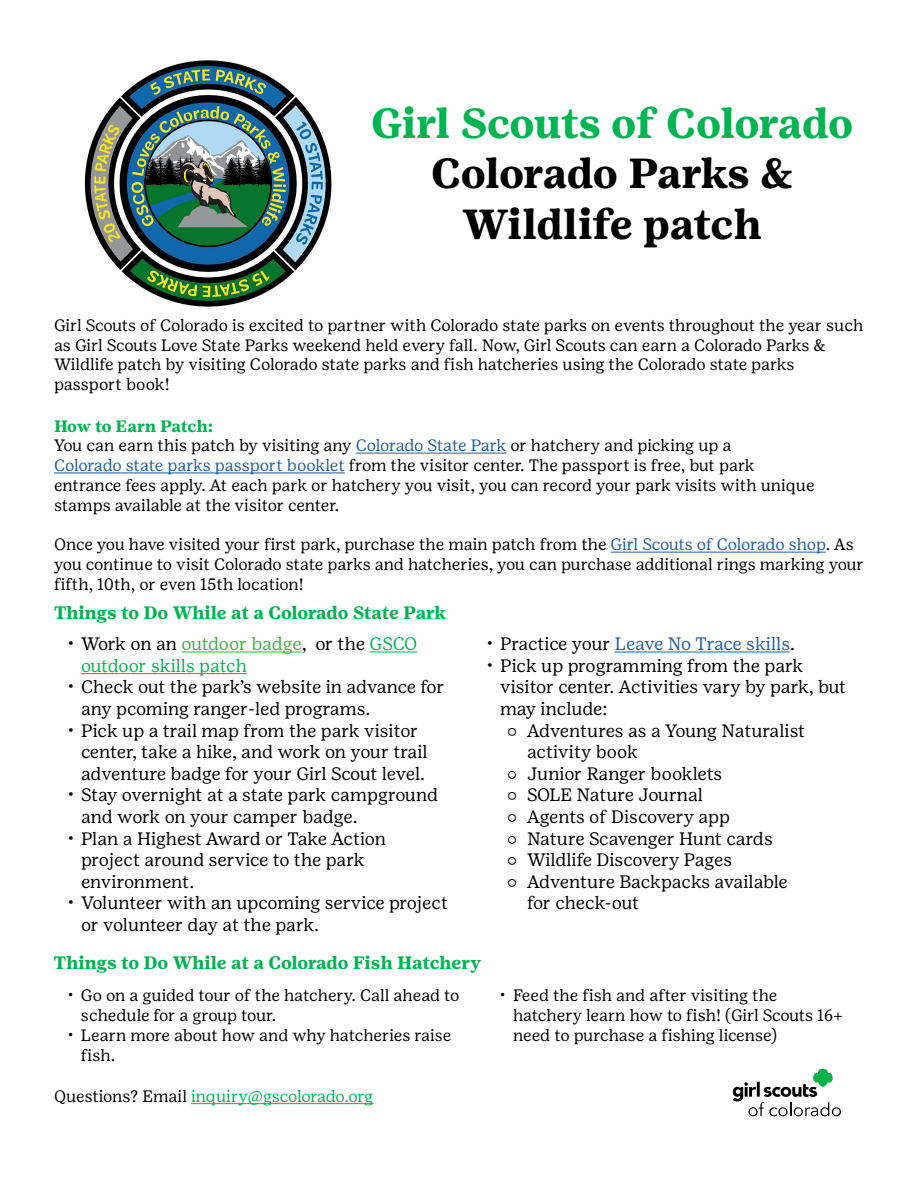
<style>
.page{position:relative;width:918px;height:1188px;background:#fff}
.page>*{position:absolute;margin:0;border:0;box-sizing:border-box;transform-origin:0 0}
.t1{font:700 42px/50.4px "Girl Scout Text";letter-spacing:-.02em;color:#000;text-align:center}
.t2{font:700 42px "Girl Scout Text";letter-spacing:-.02em;color:#00b451}
.t3{font:18px/21.6px "Girl Scout Text";letter-spacing:-.01em;color:#000}
.t4{font:700 18px "Girl Scout Text";letter-spacing:-.02em;color:#00b451}
.t5{font:18px/21.6px "Girl Scout Text";letter-spacing:-.02em;color:#00b451}
.t6{font:18px "Girl Scout Text";letter-spacing:-.01em;color:#215e9e}
.t7{font:16.5px/19.8px "Girl Scout Text";letter-spacing:-.01em;color:#000}
.t8{font:16.5px "Girl Scout Text";letter-spacing:-.01em;color:#00b451}
.s1{font-weight:700;color:#00b451}
.s2{color:#215e9e}
.s3{color:#000}
.s4{color:#41ad49}
</style>
<div class="page">
<svg style="left:733px;top:1069px;width:108px;height:47px"></svg>
<hr style="left:356px;top:453px;width:151px;height:1px;background:#215e9e">
<hr style="left:54px;top:473px;width:291px;height:1px;background:#215e9e">
<hr style="left:611px;top:552px;width:215px;height:1px;background:#215e9e">
<hr style="left:181px;top:652px;width:121px;height:1px;background:#41ad49">
<hr style="left:370px;top:652px;width:47px;height:1px;background:#00b451">
<hr style="left:81px;top:673px;width:166px;height:1px;background:#00b451">
<hr style="left:615px;top:652px;width:175px;height:1px;background:#215e9e">
<hr style="left:191px;top:1103px;width:182px;height:1px;background:#00b451">
<img style="left:84px;top:60px;width:248px;height:247px">
<h1 class="t2" style="left:371px;top:99px;width:484px">Girl Scouts of Colorado</h1>
<h1 class="t1" style="left:431px;top:148px;width:364px">Colorado Parks &amp;<br>Wildlife patch</h1>
<p class="t7" style="left:54px;top:315px;width:811px">Girl Scouts of Colorado is excited to partner with Colorado state parks on events throughout the year such as Girl Scouts Love State Parks weekend held every fall. Now, Girl Scouts can earn a Colorado Parks &amp; Wildlife patch by visiting Colorado state parks and fish hatcheries using the Colorado state parks passport book!</p>
<p class="t7" style="left:54px;top:416px;width:762px"><span class="s1">How to Earn Patch:<br></span>You can earn this patch by visiting any <span class="s2">Colorado State Park</span> or hatchery and picking up a<br><span class="s2">Colorado state parks passport booklet</span> from the visitor center. The passport is free, but park entrance fees apply. At each park or hatchery you visit, you can record your park visits with unique stamps available at the visitor center.</p>
<p class="t7" style="left:54px;top:535px;width:812px">Once you have visited your first park, purchase the main patch from the <span class="s2">Girl Scouts of Colorado shop</span>. As you continue to visit Colorado state parks and hatcheries, you can purchase additional rings marking your fifth, 10th, or even 15th location!</p>
<p class="t4" style="left:54px;top:602px;width:394px">Things to Do While at a Colorado State Park</p>
<p class="t5" style="left:81px;top:633px;width:338px;text-indent:-14px"><span class="s3">• Work on an</span> <span class="s4">outdoor badge</span><span class="s3">, or the</span> GSCO outdoor skills patch</p>
<p class="t3" style="left:81px;top:676px;width:365px;text-indent:-14px">• Check out the park’s website in advance for any pcoming ranger-led programs.</p>
<p class="t3" style="left:81px;top:720px;width:348px;text-indent:-14px">• Pick up a trail map from the park visitor center, take a hike, and work on your trail adventure badge for your Girl Scout level.</p>
<p class="t3" style="left:81px;top:784px;width:359px;text-indent:-14px">• Stay overnight at a state park campground and work on your camper badge.</p>
<p class="t3" style="left:81px;top:828px;width:306px;text-indent:-14px">• Plan a Highest Award or Take Action project around service to the park environment.</p>
<p class="t3" style="left:81px;top:892px;width:369px;text-indent:-14px">• Volunteer with an upcoming service project or volunteer day at the park.</p>
<p class="t6" style="left:487px;top:634px;width:310px"><span class="s3">• Practice your</span> Leave No Trace skills<span class="s3">.</span></p>
<p class="t3" style="left:487px;top:655px;width:318px">• Pick up programming from the park</p>
<p class="t3" style="left:500px;top:676px;width:348px">visitor center. Activities vary by park, but</p>
<p class="t3" style="left:500px;top:698px;width:109px">may include:</p>
<p class="t3" style="left:507px;top:720px;width:300px">¤ Adventures as a Young Naturalist</p>
<p class="t3" style="left:527px;top:741px;width:112px">activity book</p>
<p class="t3" style="left:507px;top:763px;width:217px">¤ Junior Ranger booklets</p>
<p class="t3" style="left:507px;top:784px;width:198px">¤ SOLE Nature Journal</p>
<p class="t3" style="left:507px;top:806px;width:225px">¤ Agents of Discovery app</p>
<p class="t3" style="left:507px;top:828px;width:268px">¤ Nature Scavenger Hunt cards</p>
<p class="t3" style="left:507px;top:849px;width:227px">¤ Wildlife Discovery Pages</p>
<p class="t3" style="left:507px;top:871px;width:283px">¤ Adventure Backpacks available</p>
<p class="t3" style="left:527px;top:892px;width:114px">for check-out</p>
<p class="t4" style="left:54px;top:952px;width:429px">Things to Do While at a Colorado Fish Hatchery</p>
<p class="t7" style="left:81px;top:986px;width:380px;text-indent:-13px">• Go on a guided tour of the hatchery. Call ahead to schedule for a group tour.</p>
<p class="t7" style="left:81px;top:1025px;width:372px;text-indent:-13px">• Learn more about how and why hatcheries raise fish.</p>
<p class="t8" style="left:54px;top:1087px;width:321px"><span class="s3">Questions? Email</span> inquiry@gscolorado.org</p>
<p class="t7" style="left:513px;top:986px;width:331px;text-indent:-13px">• Feed the fish and after visiting the hatchery learn how to fish! (Girl Scouts 16+ need to purchase a fishing license)</p>
</div>
